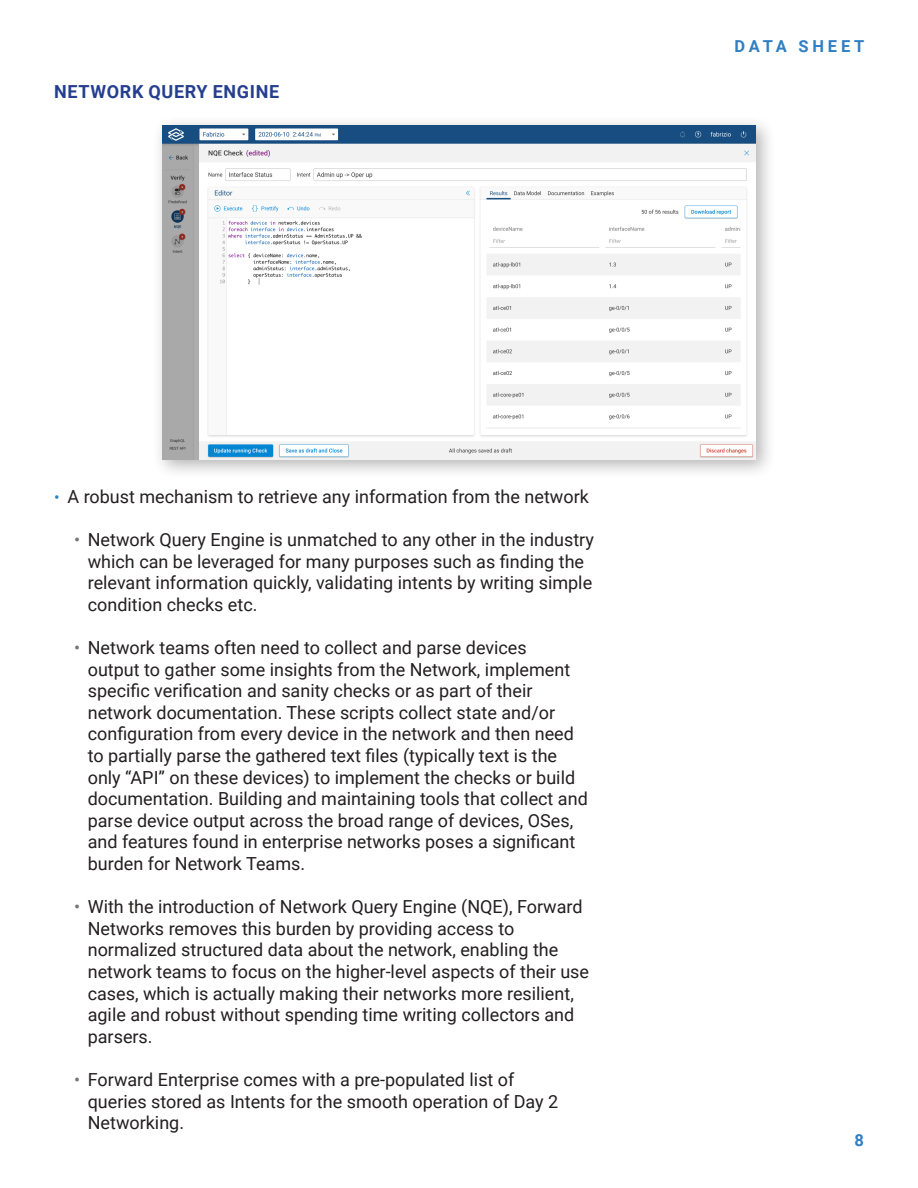
<style>
.page{position:relative;width:918px;height:1188px;background:#fff}
.page>*{position:absolute;margin:0;border:0;box-sizing:border-box;transform-origin:0 0}
.t1{font:18px/21.6px "Roboto";color:#231f20}
.t2{font:700 18px "Roboto";letter-spacing:.035em;color:#253f8e}
.t3{font:700 16.5px "Roboto";letter-spacing:.23em;color:#307fc3}
.s1{font-size:16.5px;color:#307fc3}
.s2{color:#757679}
</style>
<div class="page">
<div style="left:152px;top:115px;width:624px;height:364px;background:#231f20;opacity:.33"></div>
<img style="left:162px;top:125px;width:594px;height:334px">
<p class="t2" style="left:54px;top:78px;width:226px">NETWORK QUERY ENGINE</p>
<p class="t3" style="left:734px;top:34px;width:132px">DATA SHEET</p>
<p class="t1" style="left:54px;top:485px;width:536px"><span class="s1">•</span> A robust mechanism to retrieve any information from the network</p>
<p class="t1" style="left:88px;top:528px;width:508px;text-indent:-14px"><span class="s2">•</span> Network Query Engine is unmatched to any other in the industry which can be leveraged for many purposes such as finding the relevant information quickly, validating intents by writing simple condition checks etc.</p>
<p class="t1" style="left:88px;top:636px;width:502px;text-indent:-14px"><span class="s2">•</span> Network teams often need to collect and parse devices<br>output to gather some insights from the Network, implement specific verification and sanity checks or as part of their network documentation. These scripts collect state and/or configuration from every device in the network and then need to partially parse the gathered text files (typically text is the only “API” on these devices) to implement the checks or build documentation. Building and maintaining tools that collect and parse device output across the broad range of devices, OSes, and features found in enterprise networks poses a significant burden for Network Teams.</p>
<p class="t1" style="left:88px;top:895px;width:503px;text-indent:-14px"><span class="s2">•</span> With the introduction of Network Query Engine (NQE), Forward Networks removes this burden by providing access to normalized structured data about the network, enabling the network teams to focus on the higher-level aspects of their use cases, which is actually making their networks more resilient, agile and robust without spending time writing collectors and parsers.</p>
<p class="t1" style="left:88px;top:1068px;width:472px;text-indent:-14px"><span class="s2">•</span> Forward Enterprise comes with a pre-populated list of queries stored as Intents for the smooth operation of Day 2<br>Networking.</p>
<p class="t3" style="left:855px;top:1129px;width:11px">8</p>
</div>
